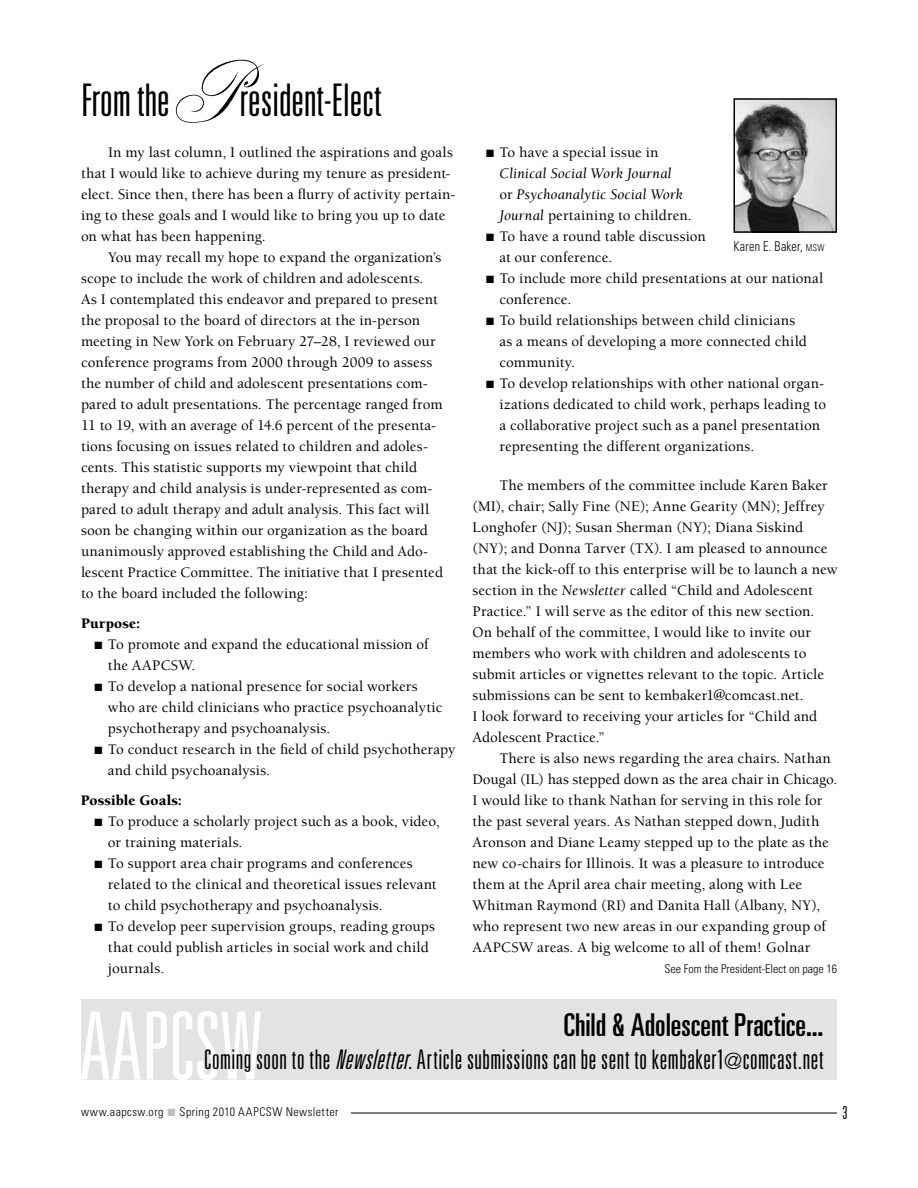
<style>
.page{position:relative;width:918px;height:1188px;background:#fff}
.page>*{position:absolute;margin:0;border:0;box-sizing:border-box;transform-origin:0 0}
.t1{font:300 ultra-condensed 45px "Univers LT Std";color:#000}
.t2{font:ultra-condensed 31.5px "Univers LT Std";letter-spacing:.005em;color:#000}
.t3{font:300 ultra-condensed 27px "Univers LT Std";letter-spacing:.02em;color:#000}
.t4{font:300 ultra-condensed 18px "Univers LT Std";color:#000}
.t5{font:500 15px/21px "Berkeley";letter-spacing:.005em;color:#000}
.t6{font:italic 15px/21px "Berkeley";letter-spacing:.005em;color:#000}
.t7{font:900 15px "Berkeley";letter-spacing:.01em;color:#000}
.t8{font:300 condensed 13.5px "Univers LT Std";letter-spacing:.02em;color:#000;scale:.9 1}
.t9{font:300 condensed 12px "Univers LT Std";letter-spacing:.03em;color:#000}
.t10{font:300 condensed 12px "Univers LT Std";color:#000}
.s1{font-family:"Classic";font-weight:400;font-stretch:normal;font-size:57px}
.s2{font-weight:500;font-style:normal}
.s3{font-size:9.45px}
.s4{font-weight:400;font-style:italic}
.s5{font-style:italic}
.s6{font-size:22.5px}
.s7{color:#bcbec0}
</style>
<div class="page">
<hr style="left:351px;top:1113px;width:486px;height:1px;background:#000">
<div style="left:81px;top:999px;width:756px;height:81px;background:#e2e3e4"></div>
<svg style="left:81px;top:1011px;width:180px;height:69px"></svg>
<img style="left:737px;top:101px;width:97px;height:129px">
<div style="left:734px;top:98px;width:103px;height:135px;border:2px solid #000"></div>
<h1 class="t1" style="left:81px;top:76px;width:302px">From the <span class="s1">P</span>resident-Elect</h1>
<p class="t5" style="left:81px;top:143px;width:376px;text-indent:27px">In my last column, I outlined the aspirations and goals that I would like to achieve during my tenure as president&shy;elect. Since then, there has been a flurry of activity pertain&shy;ing to these goals and I would like to bring you up to date on what has been happening.</p>
<p class="t5" style="left:81px;top:248px;width:364px;text-indent:27px">You may recall my hope to expand the organization’s scope to include the work of children and adolescents.<br>As I contemplated this endeavor and prepared to present the proposal to the board of directors at the in-person meeting in New York on February 27–28, I reviewed our conference programs from 2000 through 2009 to assess the number of child and adolescent presentations com&shy;pared to adult presentations. The percentage ranged from 11 to 19, with an average of 14.6 percent of the presenta&shy;tions focusing on issues related to children and adoles&shy;cents. This statistic supports my viewpoint that child therapy and child analysis is under-represented as com&shy;pared to adult therapy and adult analysis. This fact will soon be changing within our organization as the board unanimously approved establishing the Child and Ado&shy;lescent Practice Committee. The initiative that I presented to the board included the following:</p>
<p class="t7" style="left:81px;top:616px;width:61px">Purpose:</p>
<p class="t5" style="left:108px;top:635px;width:322px;text-indent:-13px">■ To promote and expand the educational mission of the AAPCSW.</p>
<p class="t5" style="left:108px;top:677px;width:336px;text-indent:-13px">■ To develop a national presence for social workers who are child clinicians who practice psychoanalytic psychotherapy and psychoanalysis.</p>
<p class="t5" style="left:108px;top:740px;width:349px;text-indent:-13px">■ To conduct research in the field of child psychotherapy and child psychoanalysis.</p>
<p class="t7" style="left:81px;top:793px;width:103px">Possible Goals:</p>
<p class="t5" style="left:108px;top:812px;width:333px;text-indent:-13px">■ To produce a scholarly project such as a book, video, or training materials.</p>
<p class="t5" style="left:108px;top:854px;width:330px;text-indent:-13px">■ To support area chair programs and conferences related to the clinical and theoretical issues relevant to child psychotherapy and psychoanalysis.</p>
<p class="t5" style="left:108px;top:917px;width:329px;text-indent:-13px">■ To develop peer supervision groups, reading groups that could publish articles in social work and child journals.</p>
<p class="t6" style="left:499px;top:143px;width:194px;text-indent:-13px">■ <span class="s2">To have a special issue in<br></span>Clinical Social Work Journal<br><span class="s2">or</span> Psychoanalytic Social Work<br>Journal <span class="s2">pertaining to children.</span></p>
<p class="t5" style="left:486px;top:227px;width:221px">■ To have a round table discussion</p>
<p class="t8" style="left:734px;top:238px;width:103px">Karen E. Baker, <span class="s3">MSW</span></p>
<p class="t5" style="left:500px;top:248px;width:114px">at our conference.</p>
<p class="t5" style="left:499px;top:269px;width:325px;text-indent:-13px">■ To include more child presentations at our national conference.</p>
<p class="t5" style="left:499px;top:311px;width:309px;text-indent:-13px">■ To build relationships between child clinicians as a means of developing a more connected child community.</p>
<p class="t5" style="left:499px;top:374px;width:328px;text-indent:-13px">■ To develop relationships with other national organ&shy;izations dedicated to child work, perhaps leading to a collaborative project such as a panel presentation representing the different organizations.</p>
<p class="t5" style="left:472px;top:476px;width:367px;text-indent:27px">The members of the committee include Karen Baker (MI), chair; Sally Fine (NE); Anne Gearity (MN); Jeffrey Longhofer (NJ); Susan Sherman (NY); Diana Siskind (NY); and Donna Tarver (TX). I am pleased to announce that the kick-off to this enterprise will be to launch a new section in the <span class="s4">Newsletter</span> called “Child and Adolescent Practice.” I will serve as the editor of this new section.<br>On behalf of the committee, I would like to invite our members who work with children and adolescents to submit articles or vignettes relevant to the topic. Article submissions can be sent to kembaker1@comcast.net.<br>I look forward to receiving your articles for “Child and Adolescent Practice.”</p>
<p class="t5" style="left:472px;top:749px;width:366px;text-indent:27px">There is also news regarding the area chairs. Nathan Dougal (IL) has stepped down as the area chair in Chicago.<br>I would like to thank Nathan for serving in this role for the past several years. As Nathan stepped down, Judith Aronson and Diane Leamy stepped up to the plate as the new co-chairs for Illinois. It was a pleasure to introduce them at the April area chair meeting, along with Lee Whitman Raymond (RI) and Danita Hall (Albany, NY), who represent two new areas in our expanding group of AAPCSW areas. A big welcome to all of them! Golnar</p>
<p class="t10" style="left:664px;top:962px;width:174px">See Fom the President-Elect on page 16</p>
<h2 class="t2" style="left:564px;top:1007px;width:261px">Child &amp; Adolescent Practice...</h2>
<h3 class="t3" style="left:204px;top:1045px;width:621px">Coming soon to the <span class="s5">Newsletter</span>. Article submissions can be sent to kembaker1<span class="s6">@</span>comcast.net</h3>
<p class="t9" style="left:81px;top:1104px;width:259px">www.aapcsw.org <span class="s7">■</span> Spring 2010 AAPCSW Newsletter</p>
<p class="t4" style="left:843px;top:1103px;width:6px">3</p>
</div>
